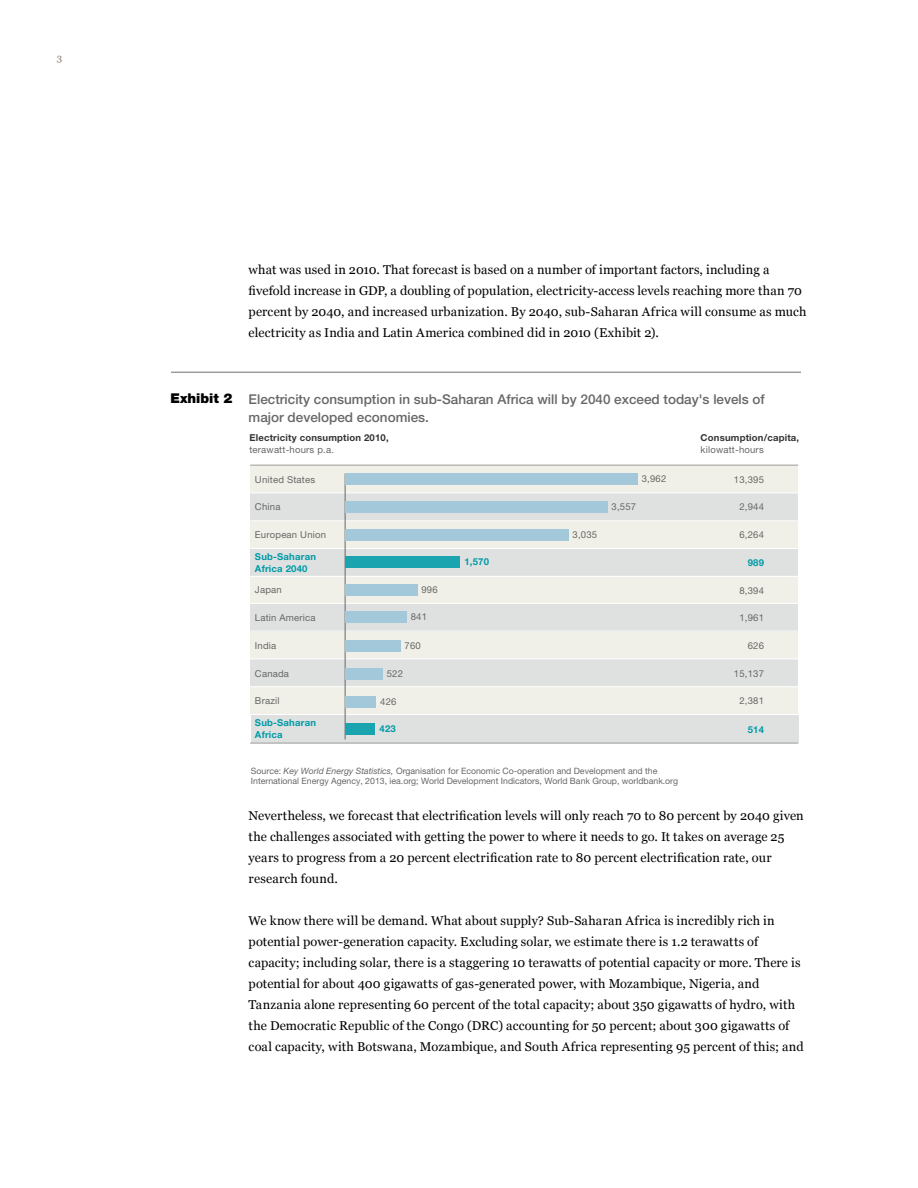
<style>
.page{position:relative;width:918px;height:1188px;background:#fff}
.page>*{position:absolute;margin:0;border:0;box-sizing:border-box;transform-origin:0 0}
.t1{font:500 13.5px/18px "Helvetica Neue LT Std";color:#666767}
.t2{font:900 13.5px "Helvetica Neue LT Std";color:#000}
.t3{font:12.75px/21px "Georgia";letter-spacing:.01em;color:#000}
.t4{font:500 11.85px/15.9px "Helvetica Neue LT Std";letter-spacing:.02em;color:#666}
.t5{font:9.75px "Georgia";color:#887e6e}
.t6{font:9.6px "Helvetica Neue LT Std";letter-spacing:.02em;color:#666}
.t7{font:700 9.6px/11.9px "Helvetica Neue LT Std";letter-spacing:.02em;color:#009aa6}
.t8{font:700 9.6px "Helvetica Neue LT Std";letter-spacing:.02em;color:#333}
.t9{font:8.7px/10.4px "Helvetica Neue LT Std";color:#676767}
.s1{font-style:italic}
</style>
<div class="page">
<hr style="left:171px;top:372px;width:630px;height:1px;background:#6d6e71">
<hr style="left:250px;top:743px;width:548px;height:1px;background:#999">
<div style="left:250px;top:465px;width:548px;height:28px;background:#f0f0e8"></div>
<div style="left:250px;top:493px;width:548px;height:28px;background:#dee1e0"></div>
<div style="left:250px;top:521px;width:548px;height:27px;background:#f0f0e8"></div>
<div style="left:250px;top:548px;width:548px;height:28px;background:#dee1e0"></div>
<div style="left:250px;top:576px;width:548px;height:28px;background:#f0f0e8"></div>
<div style="left:250px;top:604px;width:548px;height:28px;background:#dee1e0"></div>
<div style="left:250px;top:632px;width:548px;height:27px;background:#f0f0e8"></div>
<div style="left:250px;top:659px;width:548px;height:28px;background:#dee1e0"></div>
<div style="left:251px;top:715px;width:547px;height:28px;background:#dee1e0"></div>
<div style="left:250px;top:687px;width:548px;height:28px;background:#f0f0e8"></div>
<hr style="left:250px;top:493px;width:549px;height:1px;background:#fff">
<hr style="left:250px;top:520px;width:549px;height:1px;background:#fff">
<hr style="left:250px;top:548px;width:549px;height:1px;background:#fff">
<hr style="left:250px;top:576px;width:549px;height:1px;background:#fff">
<hr style="left:250px;top:603px;width:549px;height:1px;background:#fff">
<hr style="left:250px;top:631px;width:549px;height:1px;background:#fff">
<hr style="left:250px;top:659px;width:549px;height:1px;background:#fff">
<hr style="left:250px;top:686px;width:549px;height:1px;background:#fff">
<hr style="left:250px;top:714px;width:549px;height:1px;background:#fff">
<hr style="left:345px;top:473px;width:1px;height:267px;background:#666">
<div style="left:346px;top:473px;width:292px;height:12px;background:#a3c8da"></div>
<div style="left:346px;top:501px;width:262px;height:12px;background:#a3c8da"></div>
<div style="left:346px;top:529px;width:223px;height:12px;background:#a3c8da"></div>
<div style="left:346px;top:584px;width:72px;height:12px;background:#a3c8da"></div>
<div style="left:346px;top:611px;width:61px;height:12px;background:#a3c8da"></div>
<div style="left:346px;top:640px;width:55px;height:12px;background:#a3c8da"></div>
<div style="left:346px;top:668px;width:37px;height:12px;background:#a3c8da"></div>
<div style="left:346px;top:696px;width:30px;height:12px;background:#a3c8da"></div>
<div style="left:346px;top:556px;width:114px;height:12px;background:#19a4af"></div>
<div style="left:346px;top:723px;width:29px;height:12px;background:#19a4af"></div>
<p class="t5" style="left:57px;top:52px;width:7px">3</p>
<p class="t3" style="left:249px;top:259px;width:559px">what was used in 2010. That forecast is based on a number of important factors, including a fivefold increase in GDP, a doubling of population, electricity-access levels reaching more than 70 percent by 2040, and increased urbanization. By 2040, sub-Saharan Africa will consume as much electricity as India and Latin America combined did in 2010 (Exhibit 2).</p>
<p class="t2" style="left:171px;top:391px;width:64px">Exhibit 2</p>
<p class="t4" style="left:249px;top:389px;width:477px">Electricity consumption in sub-Saharan Africa will by 2040 exceed today's levels of major developed economies.</p>
<p class="t1" style="left:249px;top:390px;width:518px">Electricity consumption in sub-Saharan Africa will by 2040 exceed today's levels of major developed economies.</p>
<p class="t8" style="left:249px;top:432px;width:141px">Electricity consumption 2010,</p>
<p class="t6" style="left:249px;top:444px;width:86px">terawatt-hours p.a.</p>
<p class="t6" style="left:255px;top:474px;width:62px">United States</p>
<p class="t6" style="left:255px;top:501px;width:27px">China</p>
<p class="t6" style="left:255px;top:529px;width:73px">European Union</p>
<p class="t7" style="left:255px;top:551px;width:63px">Sub-Saharan<br>Africa 2040</p>
<p class="t6" style="left:255px;top:584px;width:28px">Japan</p>
<p class="t6" style="left:255px;top:612px;width:62px">Latin America</p>
<p class="t6" style="left:255px;top:640px;width:23px">India</p>
<p class="t6" style="left:255px;top:668px;width:36px">Canada</p>
<p class="t6" style="left:255px;top:695px;width:26px">Brazil</p>
<p class="t7" style="left:255px;top:717px;width:63px">Sub-Saharan<br>Africa</p>
<p class="t6" style="left:421px;top:584px;width:18px">996</p>
<p class="t6" style="left:411px;top:611px;width:18px">841</p>
<p class="t6" style="left:405px;top:640px;width:18px">760</p>
<p class="t6" style="left:387px;top:668px;width:18px">522</p>
<p class="t6" style="left:380px;top:696px;width:18px">426</p>
<p class="t7" style="left:380px;top:723px;width:18px">423</p>
<p class="t7" style="left:464px;top:556px;width:26px">1,570</p>
<p class="t6" style="left:573px;top:529px;width:26px">3,035</p>
<p class="t6" style="left:642px;top:473px;width:26px">3,962</p>
<p class="t6" style="left:612px;top:500px;width:26px">3,557</p>
<p class="t9" style="left:251px;top:765px;width:429px">Source: <span class="s1">Key World Energy Statistics,</span> Organisation for Economic Co-operation and Development and the<br>International Energy Agency, 2013, iea.org; World Development Indicators, World Bank Group, worldbank.org</p>
<p class="t8" style="left:701px;top:432px;width:100px">Consumption/capita,</p>
<p class="t6" style="left:701px;top:444px;width:65px">kilowatt-hours</p>
<p class="t6" style="left:734px;top:474px;width:32px">13,395</p>
<p class="t6" style="left:739px;top:501px;width:26px">2,944</p>
<p class="t6" style="left:739px;top:529px;width:26px">6,264</p>
<p class="t7" style="left:748px;top:556px;width:18px">989</p>
<p class="t6" style="left:739px;top:584px;width:26px">8,394</p>
<p class="t6" style="left:739px;top:612px;width:26px">1,961</p>
<p class="t6" style="left:748px;top:640px;width:18px">626</p>
<p class="t6" style="left:734px;top:668px;width:32px">15,137</p>
<p class="t6" style="left:739px;top:695px;width:26px">2,381</p>
<p class="t7" style="left:748px;top:723px;width:18px">514</p>
<p class="t3" style="left:249px;top:805px;width:557px">Nevertheless, we forecast that electrification levels will only reach 70 to 80 percent by 2040 given the challenges associated with getting the power to where it needs to go. It takes on average 25 years to progress from a 20 percent electrification rate to 80 percent electrification rate, our research found.</p>
<p class="t3" style="left:249px;top:910px;width:557px">We know there will be demand. What about supply? Sub-Saharan Africa is incredibly rich in potential power-generation capacity. Excluding solar, we estimate there is 1.2 terawatts of capacity; including solar, there is a staggering 10 terawatts of potential capacity or more. There is potential for about 400 gigawatts of gas-generated power, with Mozambique, Nigeria, and Tanzania alone representing 60 percent of the total capacity; about 350 gigawatts of hydro, with the Democratic Republic of the Congo (DRC) accounting for 50 percent; about 300 gigawatts of coal capacity, with Botswana, Mozambique, and South Africa representing 95 percent of this; and</p>
</div>
